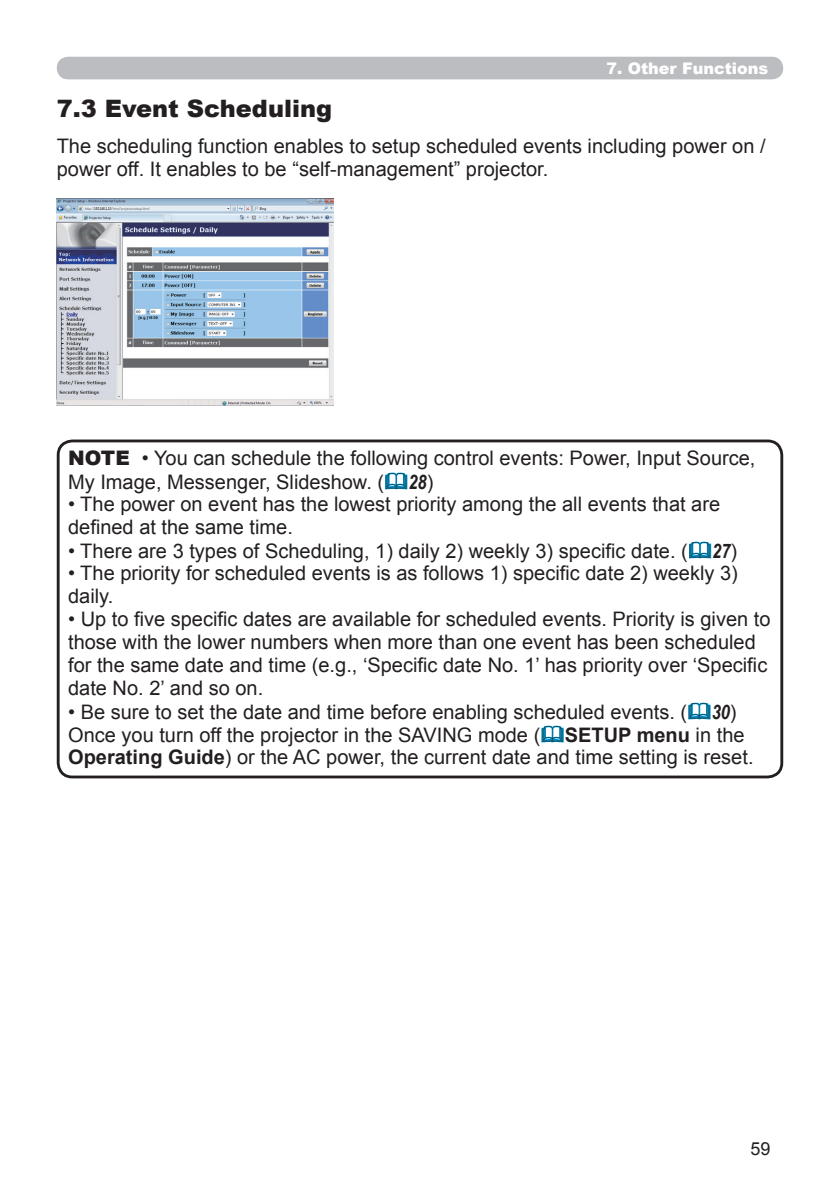
<style>
.page{position:relative;width:840px;height:1191px;background:#fff}
.page>*{position:absolute;margin:0;border:0;box-sizing:border-box;transform-origin:0 0}
.t1{font:900 24px "Arial";color:#231f20}
.t2{font:20px/23px "Arial";color:#231f20}
.t3{font:900 20px "Arial";color:#231f20}
.t4{font:18px "Arial";color:#231f20}
.t5{font:900 16px "Arial";color:#fff}
.s1{font-family:"Arial Narrow";font-weight:700;font-style:italic}
.s2{font-weight:700}
</style>
<div class="page">
<div style="left:57px;top:439px;width:725px;height:339px;border:3px solid #231f20;border-radius:14px"></div>
<div style="left:57px;top:57px;width:725px;height:22px;background:#bcbdc0;border-radius:11px"></div>
<img style="left:57px;top:198px;width:276px;height:208px">
<svg style="left:385px;top:472px;width:23px;height:18px"></svg>
<svg style="left:689px;top:541px;width:22px;height:18px"></svg>
<svg style="left:688px;top:702px;width:22px;height:18px"></svg>
<svg style="left:541px;top:725px;width:23px;height:18px"></svg>
<p class="t5" style="left:606px;top:57px;width:163px">7. Other Functions</p>
<p class="t1" style="left:57px;top:91px;width:277px">7.3 Event Scheduling</p>
<p class="t2" style="left:57px;top:135px;width:710px">The scheduling function enables to setup scheduled events including power on / power off. It enables to be “self-management” projector.</p>
<p class="t2" style="left:68px;top:447px;width:688px;text-indent:74px">• You can schedule the following control events: Power, Input Source,<br>My Image, Messenger, Slideshow. ( <span class="s1">28</span>)</p>
<p class="t2" style="left:68px;top:493px;width:653px">• The power on event has the lowest priority among the all events that are defined at the same time.</p>
<p class="t2" style="left:68px;top:539px;width:670px">• There are 3 types of Scheduling, 1) daily 2) weekly 3) specific date. ( <span class="s1">27</span>)</p>
<p class="t2" style="left:68px;top:562px;width:671px">• The priority for scheduled events is as follows 1) specific date 2) weekly 3) daily.</p>
<p class="t2" style="left:68px;top:608px;width:703px">• Up to five specific dates are available for scheduled events. Priority is given to those with the lower numbers when more than one event has been scheduled for the same date and time (e.g., ‘Specific date No. 1’ has priority over ‘Specific date No. 2’ and so on.</p>
<p class="t2" style="left:68px;top:700px;width:686px">• Be sure to set the date and time before enabling scheduled events. ( <span class="s1">30</span>)<br>Once you turn off the projector in the SAVING mode ( <span class="s2">SETUP menu</span> in the<br><span class="s2">Operating Guide</span>) or the AC power, the current date and time setting is reset.</p>
<p class="t3" style="left:68px;top:443px;width:63px">NOTE</p>
<p class="t4" style="left:750px;top:1137px;width:22px">59</p>
</div>
